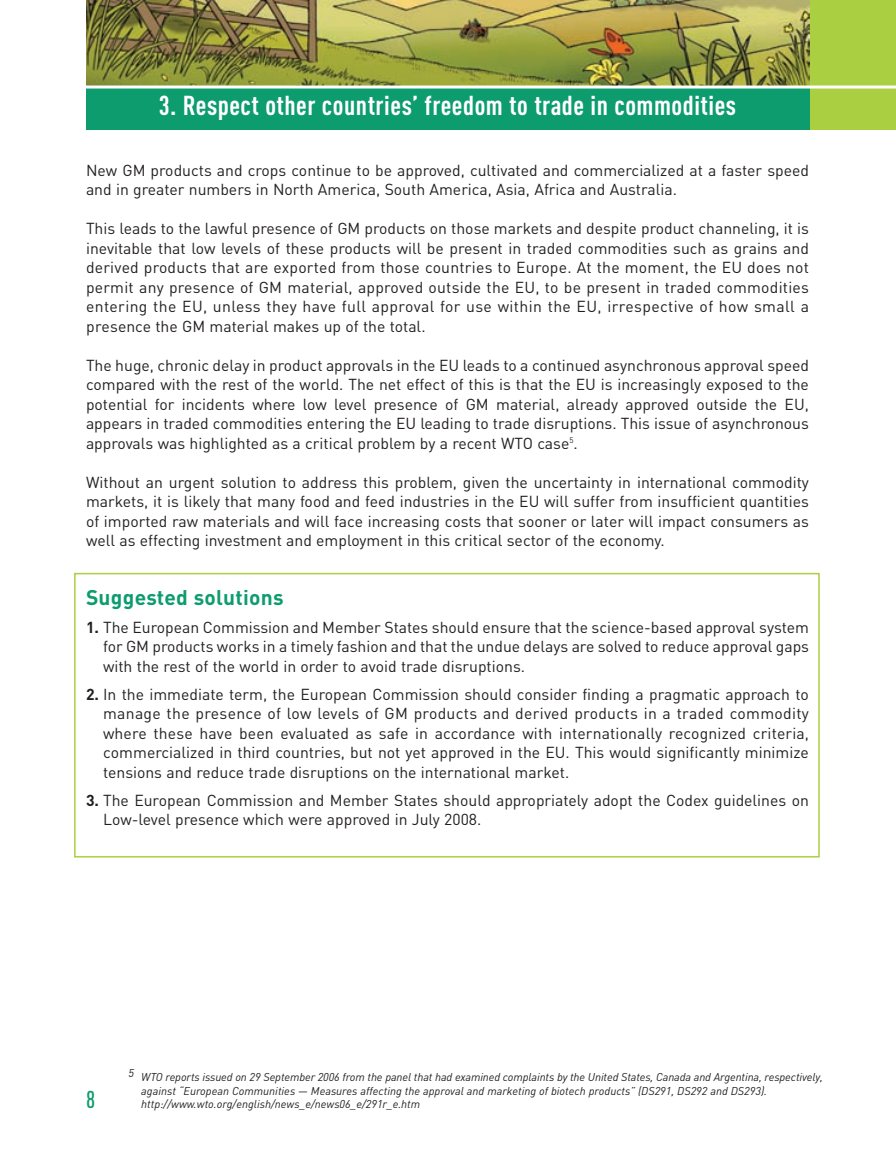
<style>
.page{position:relative;width:896px;height:1149px;background:#fff}
.page>*{position:absolute;margin:0;border:0;box-sizing:border-box;transform-origin:0 0}
.t1{font:700 27px "DIN Cond";letter-spacing:.02em;color:#fff}
.t2{font:500 24px "DIN Cond";color:#0d9c6e}
.t3{font:700 21px "DIN";letter-spacing:.01em;color:#0d9c6e}
.t4{font:15.75px/19.5px "DIN";color:#231f20;text-align:justify}
.t5{font:italic 11.25px/13.5px "DIN";color:#231f20}
.s1{font-weight:700}
</style>
<div class="page">
<div style="left:86px;top:0;width:808px;height:130px;background:#aad042"></div>
<img style="left:86px;top:0;width:723px;height:85px">
<div style="left:86px;top:87px;width:723px;height:43px;background:#0d9c6e"></div>
<hr style="left:894px;top:0;width:2px;height:130px;background:#aad042">
<hr style="left:56px;top:85px;width:840px;height:3px;background:#fff">
<div style="left:74px;top:573px;width:746px;height:284px;border:2px solid #aad042"></div>
<h1 class="t1" style="left:159px;top:96px;width:579px">3. Respect other countries’ freedom to trade in commodities</h1>
<p class="t4" style="left:86px;top:162px;width:724px">New GM products and crops continue to be approved, cultivated and commercialized at a faster speed and in greater numbers in North America, South America, Asia, Africa and Australia.</p>
<p class="t4" style="left:86px;top:220px;width:724px">This leads to the lawful presence of GM products on those markets and despite product channeling, it is inevitable that low levels of these products will be present in traded commodities such as grains and derived products that are exported from those countries to Europe. At the moment, the EU does not permit any presence of GM material, approved outside the EU, to be present in traded commodities entering the EU, unless they have full approval for use within the EU, irrespective of how small a presence the GM material makes up of the total.</p>
<p class="t4" style="left:86px;top:357px;width:724px">The huge, chronic delay in product approvals in the EU leads to a continued asynchronous approval speed compared with the rest of the world. The net effect of this is that the EU is increasingly exposed to the potential for incidents where low level presence of GM material, already approved outside the EU, appears in traded commodities entering the EU leading to trade disruptions. This issue of asynchronous approvals was highlighted as a critical problem by a recent WTO case<sup>5</sup>.</p>
<p class="t4" style="left:86px;top:474px;width:724px">Without an urgent solution to address this problem, given the uncertainty in international commodity markets, it is likely that many food and feed industries in the EU will suffer from insufficient quantities of imported raw materials and will face increasing costs that sooner or later will impact consumers as well as effecting investment and employment in this critical sector of the economy.</p>
<h3 class="t3" style="left:86px;top:590px;width:199px">Suggested solutions</h3>
<p class="t4" style="left:103px;top:619px;width:707px;text-indent:-17px"><span class="s1">1.</span> The European Commission and Member States should ensure that the science-based approval system for GM products works in a timely fashion and that the undue delays are solved to reduce approval gaps with the rest of the world in order to avoid trade disruptions.</p>
<p class="t4" style="left:103px;top:686px;width:707px;text-indent:-17px"><span class="s1">2.</span> In the immediate term, the European Commission should consider finding a pragmatic approach to manage the presence of low levels of GM products and derived products in a traded commodity where these have been evaluated as safe in accordance with internationally recognized criteria, commercialized in third countries, but not yet approved in the EU. This would significantly minimize tensions and reduce trade disruptions on the international market.</p>
<p class="t4" style="left:103px;top:792px;width:707px;text-indent:-17px"><span class="s1">3.</span> The European Commission and Member States should appropriately adopt the Codex guidelines on<br>Low-level presence which were approved in July 2008.</p>
<h2 class="t2" style="left:86px;top:1090px;width:11px">8</h2>
<p class="t5" style="left:141px;top:1071px;width:683px;text-indent:-13px">5 WTO reports issued on 29 September 2006 from the panel that had examined complaints by the United States, Canada and Argentina, respectively, against “European Communities — Measures affecting the approval and marketing of biotech products” (DS291, DS292 and DS293). http://www.wto.org/english/news_e/news06_e/291r_e.htm</p>
</div>
